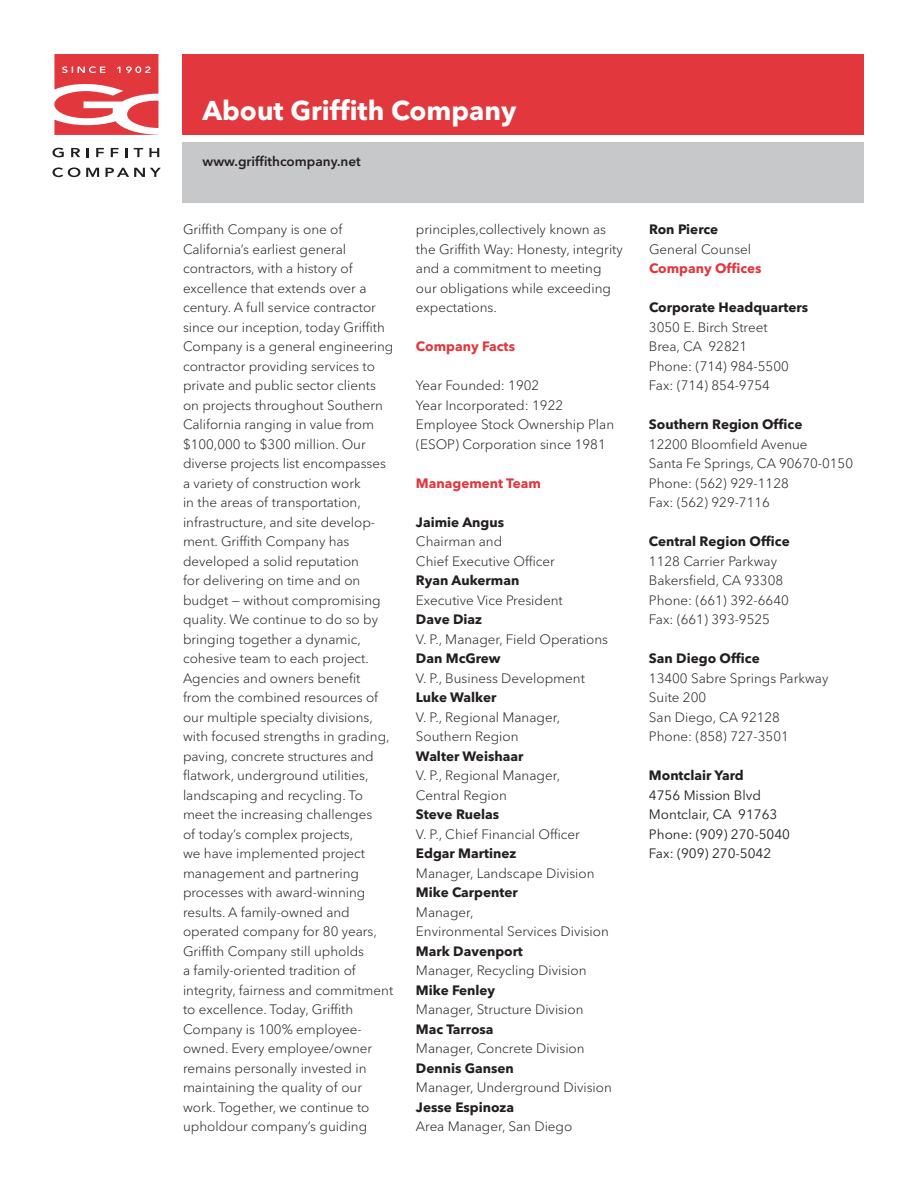
<style>
.page{position:relative;width:918px;height:1188px;background:#fff}
.page>*{position:absolute;margin:0;border:0;box-sizing:border-box;transform-origin:0 0}
.project_title{font:700 27px "Avenir Next LT Pro";color:#fff}
.body{font:300 13.5px/19.5px "Avenir Next LT Pro";color:#231f20}
.body-2{font:700 13.5px "Avenir Next LT Pro";color:#231f20}
.body-3{font:13.5px "Avenir Next LT Pro";color:#231f20}
.body_head{font:700 13.5px "Avenir Next LT Pro";color:#e1373d}
.t1{font:600 13.5px "Avenir Next LT Pro";color:#231f20}
.s1{font-weight:700}
</style>
<div class="page">
<svg style="left:54px;top:54px;width:104px;height:81px"></svg>
<svg style="left:53px;top:167px;width:27px;height:10px"></svg>
<svg style="left:86px;top:168px;width:13px;height:9px"></svg>
<svg style="left:106px;top:168px;width:55px;height:9px"></svg>
<svg style="left:53px;top:148px;width:11px;height:9px"></svg>
<svg style="left:71px;top:148px;width:9px;height:9px"></svg>
<svg style="left:87px;top:148px;width:2px;height:9px"></svg>
<svg style="left:96px;top:148px;width:8px;height:9px"></svg>
<svg style="left:111px;top:148px;width:7px;height:9px"></svg>
<svg style="left:125px;top:148px;width:2px;height:9px"></svg>
<svg style="left:134px;top:148px;width:9px;height:9px"></svg>
<svg style="left:149px;top:148px;width:10px;height:9px"></svg>
<div style="left:182px;top:54px;width:682px;height:81px;background:#e1373d"></div>
<div style="left:182px;top:142px;width:682px;height:61px;background:#c7c8ca"></div>
<p class="project_title" style="left:202px;top:94px;width:316px">About Griffith Company</p>
<p class="t1" style="left:202px;top:153px;width:160px">www.griffithcompany.net</p>
<p class="body" style="left:183px;top:220px;width:212px">Griffith Company is one of<br>California’s earliest general contractors, with a history of excellence that extends over a century. A full service contractor since our inception, today Griffith<br>Company is a general engineering contractor providing services to private and public sector clients on projects throughout Southern<br>California ranging in value from $100,000 to $300 million. Our diverse projects list encompasses a variety of construction work<br>in the areas of transportation, infrastructure, and site develop&shy;ment. Griffith Company has developed a solid reputation<br>for delivering on time and on budget — without compromising quality. We continue to do so by bringing together a dynamic, cohesive team to each project.<br>Agencies and owners benefit<br>from the combined resources of our multiple specialty divisions, with focused strengths in grading, paving, concrete structures and flatwork, underground utilities, landscaping and recycling. To meet the increasing challenges<br>of today’s complex projects,<br>we have implemented project management and partnering processes with award-winning results. A family-owned and operated company for 80 years,<br>Griffith Company still upholds<br>a family-oriented tradition of integrity, fairness and commitment to excellence. Today, Griffith<br>Company is 100% employee&shy;owned. Every employee/owner remains personally invested in maintaining the quality of our work. Together, we continue to upholdour company’s guiding</p>
<p class="body" style="left:416px;top:220px;width:192px">principles,collectively known as</p>
<p class="body" style="left:416px;top:240px;width:208px">the Griffith Way: Honesty, integrity and a commitment to meeting our obligations while exceeding expectations.</p>
<p class="body_head" style="left:416px;top:338px;width:101px">Company Facts</p>
<p class="body" style="left:416px;top:376px;width:125px">Year Founded: 1902</p>
<p class="body" style="left:416px;top:396px;width:149px">Year Incorporated: 1922</p>
<p class="body" style="left:416px;top:415px;width:200px">Employee Stock Ownership Plan (ESOP) Corporation since 1981</p>
<p class="body_head" style="left:416px;top:475px;width:126px">Management Team</p>
<p class="body" style="left:416px;top:513px;width:140px"><span class="s1">Jaimie Angus<br></span>Chairman and<br>Chief Executive Officer</p>
<p class="body" style="left:416px;top:571px;width:148px"><span class="s1">Ryan Aukerman<br></span>Executive Vice President</p>
<p class="body-2" style="left:416px;top:611px;width:68px">Dave Diaz</p>
<p class="body" style="left:416px;top:630px;width:194px">V. P., Manager, Field Operations</p>
<p class="body-2" style="left:416px;top:650px;width:86px">Dan McGrew</p>
<p class="body" style="left:416px;top:669px;width:170px">V. P., Business Development</p>
<p class="body" style="left:416px;top:688px;width:146px"><span class="s1">Luke Walker<br></span>V. P., Regional Manager,<br>Southern Region</p>
<p class="body-2" style="left:416px;top:748px;width:109px">Walter Weishaar</p>
<p class="body" style="left:416px;top:766px;width:146px">V. P., Regional Manager,<br>Central Region</p>
<p class="body-2" style="left:416px;top:806px;width:85px">Steve Ruelas</p>
<p class="body" style="left:416px;top:825px;width:180px">V. P., Chief Financial Officer<br><span class="s1">Edgar Martinez<br></span>Manager, Landscape Division</p>
<p class="body-2" style="left:416px;top:884px;width:103px">Mike Carpenter</p>
<p class="body" style="left:416px;top:903px;width:59px">Manager,</p>
<p class="body" style="left:416px;top:922px;width:194px">Environmental Services Division<br><span class="s1">Mark Davenport</span></p>
<p class="body" style="left:416px;top:961px;width:172px">Manager, Recycling Division</p>
<p class="body-2" style="left:416px;top:982px;width:81px">Mike Fenley</p>
<p class="body" style="left:416px;top:1000px;width:169px">Manager, Structure Division</p>
<p class="body" style="left:416px;top:1020px;width:170px"><span class="s1">Mac Tarrosa<br></span>Manager, Concrete Division</p>
<p class="body-2" style="left:416px;top:1060px;width:99px">Dennis Gansen</p>
<p class="body" style="left:416px;top:1078px;width:197px">Manager, Underground Division</p>
<p class="body-2" style="left:416px;top:1099px;width:100px">Jesse Espinoza</p>
<p class="body" style="left:416px;top:1117px;width:158px">Area Manager, San Diego</p>
<p class="body-2" style="left:649px;top:221px;width:71px">Ron Pierce</p>
<p class="body" style="left:649px;top:240px;width:104px">General Counsel</p>
<p class="body_head" style="left:649px;top:260px;width:114px">Company Offices</p>
<p class="body-2" style="left:649px;top:299px;width:161px">Corporate Headquarters</p>
<p class="body" style="left:649px;top:318px;width:120px">3050 E. Birch Street</p>
<p class="body" style="left:649px;top:337px;width:100px">Brea, CA 92821</p>
<p class="body" style="left:649px;top:357px;width:141px">Phone: (714) 984-5500</p>
<p class="body" style="left:649px;top:376px;width:122px">Fax: (714) 854-9754</p>
<p class="body-2" style="left:649px;top:416px;width:155px">Southern Region Office</p>
<p class="body" style="left:649px;top:435px;width:160px">12200 Bloomfield Avenue</p>
<p class="body" style="left:649px;top:454px;width:206px">Santa Fe Springs, CA 90670-0150</p>
<p class="body" style="left:649px;top:474px;width:141px">Phone: (562) 929-1128</p>
<p class="body" style="left:649px;top:493px;width:122px">Fax: (562) 929-7116</p>
<p class="body-2" style="left:649px;top:533px;width:142px">Central Region Office</p>
<p class="body" style="left:649px;top:552px;width:130px">1128 Carrier Parkway</p>
<p class="body" style="left:649px;top:571px;width:136px">Bakersfield, CA 93308</p>
<p class="body" style="left:649px;top:591px;width:141px">Phone: (661) 392-6640</p>
<p class="body" style="left:649px;top:610px;width:122px">Fax: (661) 393-9525</p>
<p class="body-2" style="left:649px;top:650px;width:112px">San Diego Office</p>
<p class="body" style="left:649px;top:669px;width:181px">13400 Sabre Springs Parkway<br>Suite 200</p>
<p class="body" style="left:649px;top:708px;width:133px">San Diego, CA 92128</p>
<p class="body" style="left:649px;top:727px;width:141px">Phone: (858) 727-3501</p>
<p class="body-2" style="left:649px;top:767px;width:96px">Montclair Yard</p>
<p class="body-3" style="left:649px;top:787px;width:114px">4756 Mission Blvd</p>
<p class="body-3" style="left:649px;top:807px;width:130px">Montclair, CA 91763</p>
<p class="body-3" style="left:649px;top:826px;width:143px">Phone: (909) 270-5040</p>
<p class="body-3" style="left:649px;top:846px;width:124px">Fax: (909) 270-5042</p>
</div>
